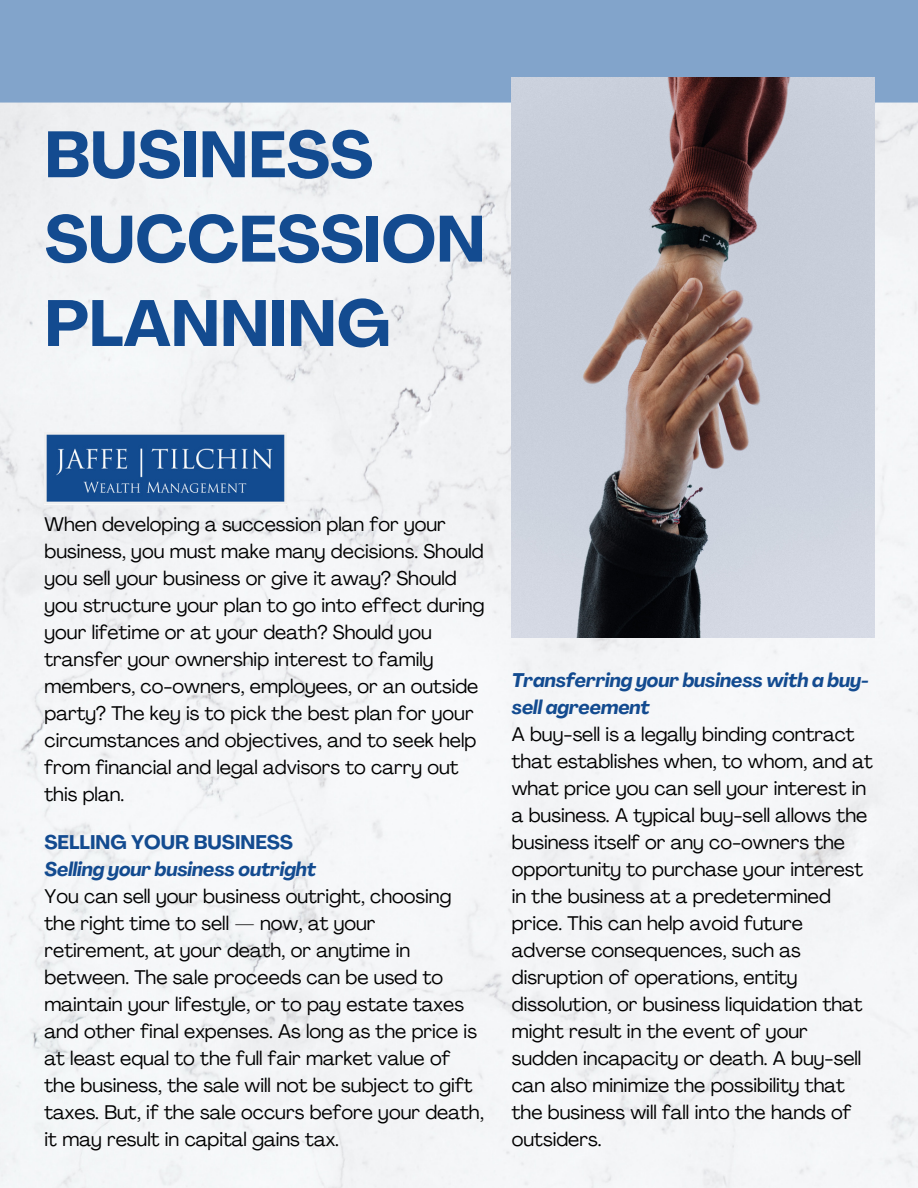
<style>
.page{position:relative;width:918px;height:1188px;background:#fff}
.page>*{position:absolute;margin:0;border:0;box-sizing:border-box;transform-origin:0 0}
.t1{font:700 64.5px "Agrandir";color:#134b90}
.t2{font:19.5px/27px "Agrandir";color:#000}
.t3{font:italic 700 19.5px/27px "Agrandir";color:#134b90}
.t4{font:700 19.5px "Agrandir";color:#134b90}
</style>
<div class="page">
<div style="left:0;top:103px;width:918px;height:1085px;background:#f4f5f7"></div>
<img style="left:45px;top:432px;width:241px;height:72px">
<div style="left:0;top:0;width:918px;height:103px;background:#82a4cb"></div>
<img style="left:512px;top:77px;width:362px;height:561px">
<p class="t1" style="left:45px;top:129px;width:330px">BUSINESS</p>
<p class="t1" style="left:45px;top:213px;width:443px">SUCCESSION</p>
<p class="t1" style="left:45px;top:298px;width:348px">PLANNING</p>
<p class="t2" style="left:45px;top:512px;width:441px">When developing a succession plan for your business, you must make many decisions. Should you sell your business or give it away? Should you structure your plan to go into effect during your lifetime or at your death? Should you transfer your ownership interest to family members, co-owners, employees, or an outside party? The key is to pick the best plan for your circumstances and objectives, and to seek help from financial and legal advisors to carry out this plan.</p>
<p class="t4" style="left:45px;top:834px;width:250px">SELLING YOUR BUSINESS</p>
<p class="t3" style="left:45px;top:858px;width:273px">Selling your business outright</p>
<p class="t2" style="left:45px;top:885px;width:441px">You can sell your business outright, choosing the right time to sell — now, at your retirement, at your death, or anytime in between. The sale proceeds can be used to maintain your lifestyle, or to pay estate taxes and other final expenses. As long as the price is at least equal to the full fair market value of the business, the sale will not be subject to gift taxes. But, if the sale occurs before your death, it may result in capital gains tax.</p>
<p class="t3" style="left:512px;top:669px;width:358px">Transferring your business with a buy&shy;sell agreement</p>
<p class="t2" style="left:512px;top:723px;width:362px">A buy-sell is a legally binding contract that establishes when, to whom, and at what price you can sell your interest in a business. A typical buy-sell allows the business itself or any co-owners the opportunity to purchase your interest in the business at a predetermined price. This can help avoid future adverse consequences, such as disruption of operations, entity dissolution, or business liquidation that might result in the event of your sudden incapacity or death. A buy-sell can also minimize the possibility that the business will fall into the hands of outsiders.</p>
</div>
